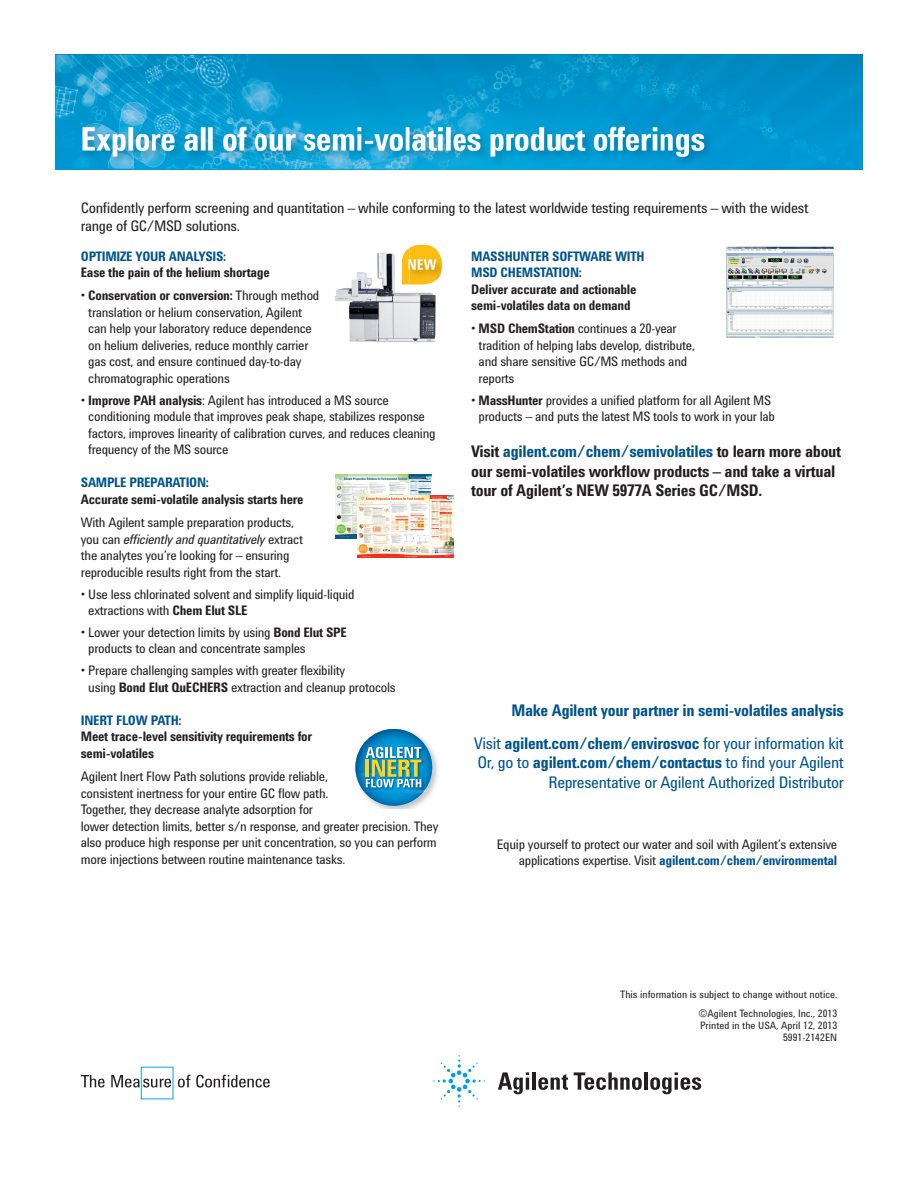
<style>
.page{position:relative;width:918px;height:1188px;background:#fff}
.page>*{position:absolute;margin:0;border:0;box-sizing:border-box;transform-origin:0 0}
.t1{font:700 16.5px/19.5px "Agilent Condensed CFF";letter-spacing:-.02em;color:#231f20}
.t2{font:700 16.5px/33px "Agilent Condensed CFF";letter-spacing:-.02em;color:#00538d;text-align:right}
.t3{font:16.5px/19.5px "Agilent Condensed CFF";letter-spacing:-.02em;color:#00538d;text-align:right}
.t4{font:15px/18px "Agilent Condensed CFF";letter-spacing:-.02em;color:#231f20}
.t5{font:13.5px/16.5px "Agilent Condensed CFF";letter-spacing:-.02em;color:#231f20}
.t6{font:700 13.5px/16.5px "Agilent Condensed CFF";letter-spacing:-.02em;color:#231f20}
.t7{font:700 13.5px/16.5px "Agilent Condensed CFF";letter-spacing:-.02em;color:#00538d}
.t8{font:10.5px/18.8px "Agilent Condensed CFF";color:#231f20;text-align:right}
.s1{font-weight:700}
.s2{font-style:italic}
.s3{color:#00538d}
.s4{font-weight:400}
.s5{font-weight:700;color:#00538d}
</style>
<div class="page">
<img style="left:56px;top:55px;width:807px;height:114px">
<img style="left:55px;top:55px;width:1px;height:114px">
<svg style="left:498px;top:1072px;width:31px;height:22px"></svg>
<hr style="left:532px;top:1072px;width:4px;height:18px;background:#231f20">
<svg style="left:538px;top:1074px;width:30px;height:16px"></svg>
<svg style="left:574px;top:1072px;width:68px;height:18px"></svg>
<hr style="left:644px;top:1072px;width:4px;height:18px;background:#231f20">
<svg style="left:650px;top:1072px;width:51px;height:22px"></svg>
<svg style="left:433px;top:1055px;width:52px;height:52px"></svg>
<svg style="left:81px;top:1075px;width:24px;height:12px"></svg>
<svg style="left:196px;top:1075px;width:74px;height:13px"></svg>
<svg style="left:111px;top:1067px;width:79px;height:32px"></svg>
<img style="left:335px;top:252px;width:101px;height:90px">
<img style="left:377px;top:728px;width:61px;height:81px">
<svg style="left:355px;top:729px;width:77px;height:77px"></svg>
<img style="left:726px;top:247px;width:108px;height:91px">
<img style="left:336px;top:474px;width:96px;height:64px">
<img style="left:357px;top:495px;width:96px;height:63px">
<img style="left:81px;top:125px;width:634px;height:42px">
<img style="left:402px;top:248px;width:7px;height:37px">
<img style="left:409px;top:245px;width:34px;height:40px">
<p class="t4" style="left:81px;top:200px;width:729px">Confidently perform screening and quantitation – while conforming to the latest worldwide testing requirements – with the widest range of GC/MSD solutions.</p>
<p class="t7" style="left:81px;top:249px;width:147px">OPTIMIZE YOUR ANALYSIS:</p>
<p class="t6" style="left:81px;top:265px;width:190px">Ease the pain of the helium shortage</p>
<p class="t5" style="left:88px;top:289px;width:233px;text-indent:-7px">• <span class="s1">Conservation or conversion:</span> Through method translation or helium conservation, Agilent can help your laboratory reduce dependence on helium deliveries, reduce monthly carrier gas cost, and ensure continued day-to-day chromatographic operations</p>
<p class="t5" style="left:88px;top:393px;width:349px;text-indent:-7px"><span class="s1">• Improve PAH analysis</span>: Agilent has introduced a MS source conditioning module that improves peak shape, stabilizes response factors, improves linearity of calibration curves, and reduces cleaning frequency of the MS source</p>
<p class="t7" style="left:81px;top:475px;width:130px">SAMPLE PREPARATION:</p>
<p class="t6" style="left:81px;top:492px;width:224px">Accurate semi-volatile analysis starts here</p>
<p class="t5" style="left:81px;top:515px;width:224px">With Agilent sample preparation products, you can <span class="s2">efficiently and quantitatively</span> extract the analytes you’re looking for – ensuring reproducible results right from the start.</p>
<p class="t5" style="left:88px;top:587px;width:268px;text-indent:-7px">• Use less chlorinated solvent and simplify liquid-liquid extractions with <span class="s1">Chem Elut SLE</span></p>
<p class="t5" style="left:88px;top:625px;width:260px;text-indent:-7px">• Lower your detection limits by using <span class="s1">Bond Elut SPE </span>products to clean and concentrate samples</p>
<p class="t5" style="left:88px;top:663px;width:309px;text-indent:-7px">• Prepare challenging samples with greater flexibility<br>using <span class="s1">Bond Elut QuECHERS</span> extraction and cleanup protocols</p>
<p class="t7" style="left:81px;top:713px;width:102px">INERT FLOW PATH:</p>
<p class="t6" style="left:81px;top:729px;width:233px">Meet trace-level sensitivity requirements for semi-volatiles</p>
<p class="t5" style="left:81px;top:769px;width:359px">Agilent Inert Flow Path solutions provide reliable,<br>consistent inertness for your entire GC flow path.<br>Together, they decrease analyte adsorption for<br>lower detection limits, better s/n response, and greater precision. They also produce high response per unit concentration, so you can perform more injections between routine maintenance tasks.</p>
<p class="t7" style="left:471px;top:249px;width:175px">MASSHUNTER SOFTWARE WITH<br>MSD CHEMSTATION:</p>
<p class="t6" style="left:471px;top:282px;width:167px">Deliver accurate and actionable semi-volatiles data on demand</p>
<p class="t5" style="left:479px;top:322px;width:218px;text-indent:-7px">• <span class="s1">MSD ChemStation</span> continues a 20-year tradition of helping labs develop, distribute, and share sensitive GC/MS methods and reports</p>
<p class="t5" style="left:471px;top:393px;width:305px;text-align:center"><span class="s1">• MassHunter</span> provides a unified platform for all Agilent MS products – and puts the latest MS tools to work in your lab</p>
<p class="t1" style="left:471px;top:443px;width:371px">Visit <span class="s3">agilent.com/chem/semivolatiles</span> to learn more about our semi-volatiles workflow products – and take a virtual tour of Agilent’s NEW 5977A Series GC/MSD.</p>
<p class="t2" style="left:474px;top:695px;width:371px">Make Agilent your partner in semi-volatiles analysis<br><span class="s4">Visit</span> agilent.com/chem/envirosvoc <span class="s4">for your information kit</span></p>
<p class="t3" style="left:477px;top:754px;width:368px">Or, go to <span class="s1">agilent.com/chem/contactus</span> to find your Agilent<br>Representative or Agilent Authorized Distributor</p>
<p class="t5" style="left:497px;top:837px;width:342px;text-align:right">Equip yourself to protect our water and soil with Agilent’s extensive applications expertise. Visit <span class="s5">agilent.com/chem/environmental</span></p>
<p class="t8" style="left:620px;top:986px;width:219px">This information is subject to change without notice. ©Agilent Technologies, Inc., 2013</p>
<p class="t8" style="left:700px;top:1020px;width:139px;line-height:12px">Printed in the USA, April 12, 2013<br>5991-2142EN</p>
</div>
